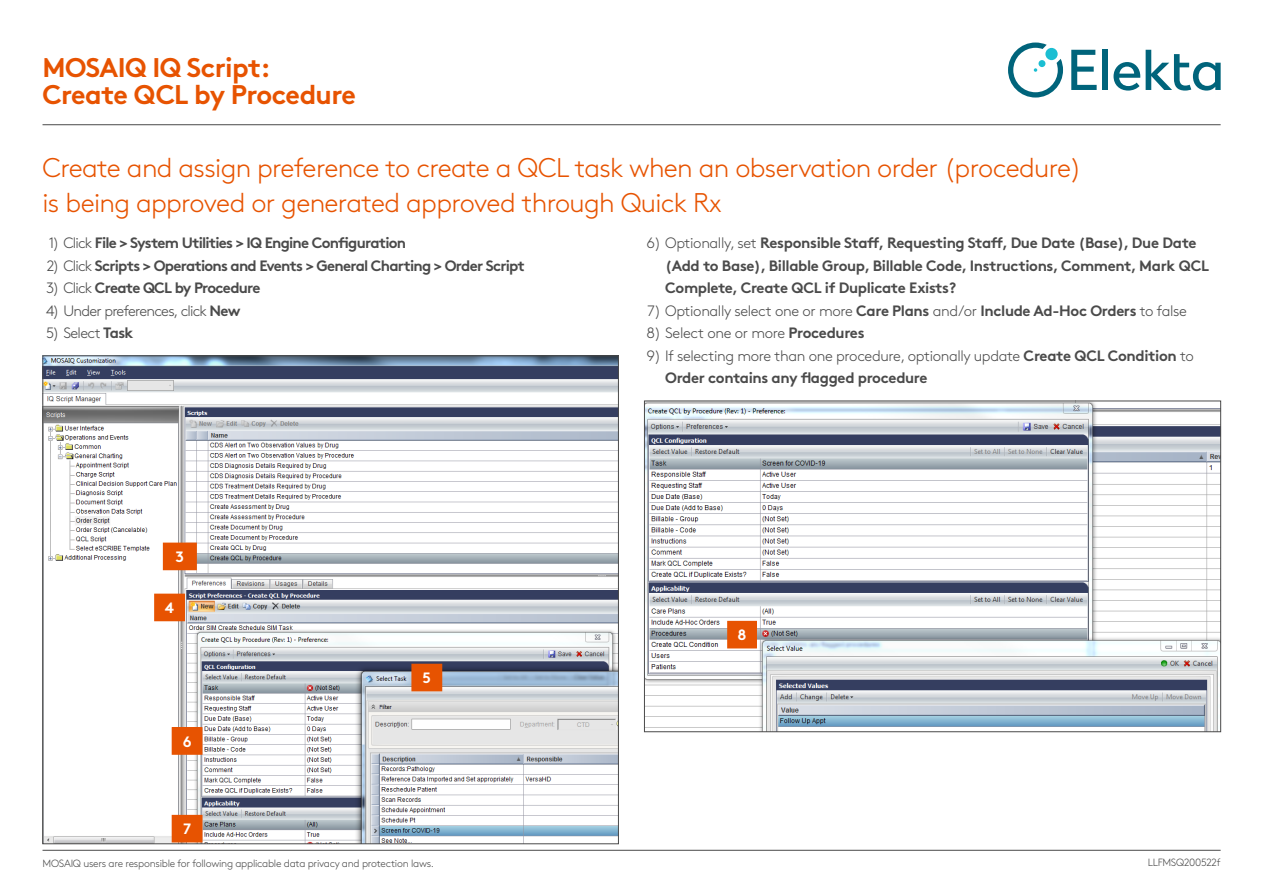
<style>
.page{position:relative;width:1263px;height:893px;background:#fff}
.page>*{position:absolute;margin:0;border:0;box-sizing:border-box;transform-origin:0 0}
.t1{font:300 27px/34.5px "Brown Pro";letter-spacing:-.025em;color:#e75301}
.t2{font:700 27px/27px "Brown Pro";letter-spacing:-.025em;color:#e75301}
.t3{font:700 15px/22.5px "Brown Pro";letter-spacing:-.04em;color:#4a4a4a}
.t4{font:300 15px/22.5px "Brown Pro";letter-spacing:-.025em;color:#4a4a4a}
.t5{font:300 15px "Brown Pro";letter-spacing:-.05em;color:#4a4a4a}
.t6{font:700 15px "Brown Pro";color:#fff}
.t7{font:300 10.5px "Brown Pro";letter-spacing:-.025em;color:#4a4a4a}
.s1{font-weight:300}
.s2{font-weight:700}
</style>
<div class="page">
<hr style="left:43px;top:124px;width:1178px;height:1px;background:#4a4a4a">
<hr style="left:43px;top:850px;width:1178px;height:1px;background:#4a4a4a">
<svg style="left:1071px;top:50px;width:26px;height:40px"></svg>
<div style="left:1102px;top:50px;width:6px;height:40px;background:#00647b"></div>
<svg style="left:1113px;top:50px;width:108px;height:41px"></svg>
<svg style="left:1008px;top:43px;width:55px;height:55px"></svg>
<div style="left:1038px;top:60px;width:7px;height:7px;background:#1cbed2;border-radius:50%"></div>
<div style="left:1045px;top:48px;width:13px;height:12px;background:#1cbed2;border-radius:50%"></div>
<img style="left:646px;top:403px;width:573px;height:327px">
<img style="left:45px;top:357px;width:572px;height:485px">
<div style="left:164px;top:543px;width:32px;height:26px;background:#e75301"></div>
<div style="left:163px;top:543px;width:34px;height:27px;border:2px solid #e75301"></div>
<div style="left:155px;top:594px;width:29px;height:26px;background:#e75301"></div>
<div style="left:154px;top:594px;width:31px;height:27px;border:2px solid #e75301"></div>
<div style="left:412px;top:664px;width:29px;height:27px;background:#e75301"></div>
<div style="left:411px;top:664px;width:31px;height:27px;border:2px solid #e75301"></div>
<div style="left:172px;top:728px;width:30px;height:26px;background:#e75301"></div>
<div style="left:172px;top:727px;width:30px;height:28px;border:2px solid #e75301"></div>
<div style="left:172px;top:816px;width:30px;height:26px;background:#e75301"></div>
<div style="left:728px;top:622px;width:28px;height:26px;background:#e75301"></div>
<div style="left:727px;top:621px;width:30px;height:27px;border:2px solid #e75301"></div>
<h1 class="t2" style="left:43px;top:51px;width:315px">MOSAIQ IQ Script:<br>Create QCL by Procedure</h1>
<h1 class="t1" style="left:43px;top:149px;width:1041px">Create and assign preference to create a QCL task when an observation order (procedure) is being approved or generated approved through Quick Rx</h1>
<p class="t3" style="left:665px;top:230px;width:545px;text-indent:-19px"><span class="s1">6) Optionally, set</span> Responsible Staff, Requesting Staff, Due Date (Base), Due Date (Add to Base), Billable Group, Billable Code, Instructions, Comment, Mark QCL<br>Complete, Create QCL if Duplicate Exists?</p>
<p class="t4" style="left:647px;top:298px;width:541px">7) Optionally select one or more <span class="s2">Care Plans</span> and/or <span class="s2">Include Ad-Hoc Orders</span> to false</p>
<p class="t4" style="left:646px;top:321px;width:219px">8) Select one or more <span class="s2">Procedures</span></p>
<p class="t4" style="left:665px;top:343px;width:530px;text-indent:-19px">9) If selecting more than one procedure, optionally update <span class="s2">Create QCL Condition</span> to<br><span class="s2">Order contains any flagged procedure</span></p>
<p class="t3" style="left:49px;top:230px;width:359px"><span class="s1">1) Click</span> File &gt; System Utilities &gt; IQ Engine Configuration</p>
<p class="t3" style="left:47px;top:253px;width:480px"><span class="s1">2) Click</span> Scripts &gt; Operations and Events &gt; General Charting &gt; Order Script</p>
<p class="t3" style="left:46px;top:275px;width:216px"><span class="s1">3) Click</span> Create QCL by Procedure</p>
<p class="t5" style="left:46px;top:300px;width:196px">4) Under preferences, click <span class="s2">New</span></p>
<p class="t4" style="left:46px;top:321px;width:89px">5) Select <span class="s2">Task</span></p>
<p class="t6" style="left:176px;top:545px;width:10px">3</p>
<p class="t6" style="left:165px;top:596px;width:11px">4</p>
<p class="t6" style="left:183px;top:729px;width:10px">6</p>
<p class="t6" style="left:183px;top:817px;width:10px">7</p>
<p class="t6" style="left:423px;top:666px;width:10px">5</p>
<p class="t7" style="left:43px;top:855px;width:393px">MOSAIQ users are responsible for following applicable data privacy and protection laws.</p>
<p class="t6" style="left:737px;top:623px;width:10px">8</p>
<p class="t7" style="left:1148px;top:855px;width:74px">LLFMSQ200522f</p>
</div>
